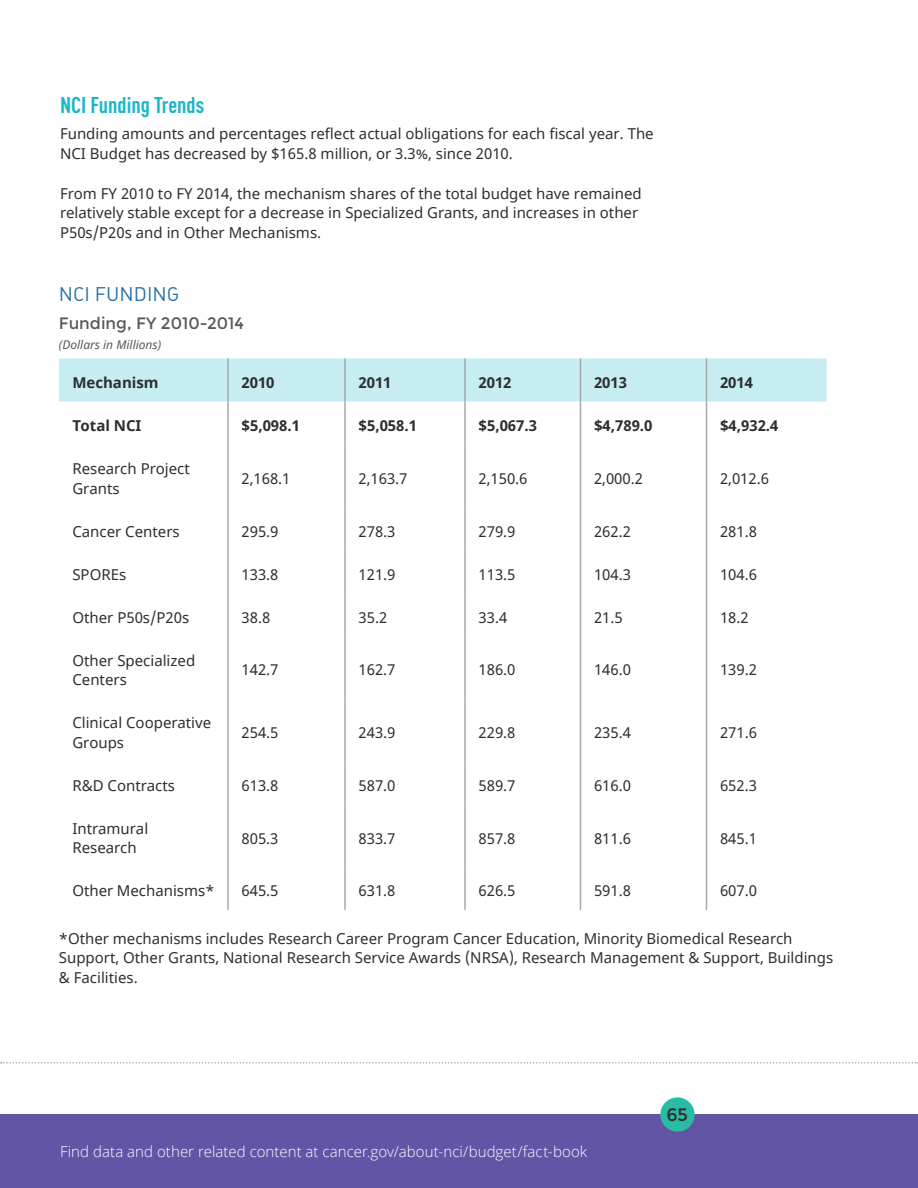
<style>
.page{position:relative;width:918px;height:1188px;background:#fff}
.page>*{position:absolute;margin:0;border:0;box-sizing:border-box;transform-origin:0 0}
.Section_Title{font:700 22.5px "DIN Cond";color:#19b7ca}
.Subsection_Title{font:19.5px "DIN Regular Alternate";color:#2a72a5}
.t1{font:18px "Montserrat";color:#2e2e2e}
.Table_Title{font:16.5px "Montserrat";color:#585858}
.Bold_H4{font:15px/19.5px "Noto Sans";color:#2e2e2e}
.Bold_H4-2{font:700 15px "Noto Sans";color:#2e2e2e}
.t2{font:300 15px "Open Sans";letter-spacing:.005em;color:#fff}
.Table_Subtitle{font:italic 12px "Noto Sans";color:#585858}
</style>
<div class="page">
<div style="left:0;top:1115px;width:918px;height:73px;background:#6255a6"></div>
<div style="left:660px;top:1097px;width:35px;height:35px;background:#29bba4;border-radius:50%"></div>
<svg style="left:1px;top:1062px;width:917px;height:2px"></svg>
<div style="left:59px;top:358px;width:767px;height:44px;background:#c6edf2"></div>
<hr style="left:227px;top:359px;width:2px;height:43px;background:#a6a8ab">
<hr style="left:344px;top:359px;width:2px;height:43px;background:#a6a8ab">
<hr style="left:464px;top:359px;width:2px;height:43px;background:#a6a8ab">
<hr style="left:580px;top:359px;width:1px;height:43px;background:#a6a8ab">
<hr style="left:706px;top:359px;width:1px;height:43px;background:#a6a8ab">
<hr style="left:227px;top:402px;width:2px;height:43px;background:#a6a8ab">
<hr style="left:344px;top:402px;width:2px;height:43px;background:#a6a8ab">
<hr style="left:464px;top:402px;width:2px;height:43px;background:#a6a8ab">
<hr style="left:580px;top:402px;width:1px;height:43px;background:#a6a8ab">
<hr style="left:706px;top:402px;width:1px;height:43px;background:#a6a8ab">
<hr style="left:227px;top:445px;width:2px;height:62px;background:#a6a8ab">
<hr style="left:344px;top:445px;width:2px;height:62px;background:#a6a8ab">
<hr style="left:464px;top:445px;width:2px;height:62px;background:#a6a8ab">
<hr style="left:580px;top:445px;width:1px;height:62px;background:#a6a8ab">
<hr style="left:706px;top:445px;width:1px;height:62px;background:#a6a8ab">
<hr style="left:227px;top:507px;width:2px;height:43px;background:#a6a8ab">
<hr style="left:344px;top:507px;width:2px;height:43px;background:#a6a8ab">
<hr style="left:464px;top:507px;width:2px;height:43px;background:#a6a8ab">
<hr style="left:580px;top:507px;width:1px;height:43px;background:#a6a8ab">
<hr style="left:706px;top:507px;width:1px;height:43px;background:#a6a8ab">
<hr style="left:227px;top:550px;width:2px;height:43px;background:#a6a8ab">
<hr style="left:344px;top:550px;width:2px;height:43px;background:#a6a8ab">
<hr style="left:464px;top:550px;width:2px;height:43px;background:#a6a8ab">
<hr style="left:580px;top:550px;width:1px;height:43px;background:#a6a8ab">
<hr style="left:706px;top:550px;width:1px;height:43px;background:#a6a8ab">
<hr style="left:227px;top:593px;width:2px;height:43px;background:#a6a8ab">
<hr style="left:344px;top:593px;width:2px;height:43px;background:#a6a8ab">
<hr style="left:464px;top:593px;width:2px;height:43px;background:#a6a8ab">
<hr style="left:580px;top:593px;width:1px;height:43px;background:#a6a8ab">
<hr style="left:706px;top:593px;width:1px;height:43px;background:#a6a8ab">
<hr style="left:227px;top:636px;width:2px;height:63px;background:#a6a8ab">
<hr style="left:344px;top:636px;width:2px;height:63px;background:#a6a8ab">
<hr style="left:464px;top:636px;width:2px;height:63px;background:#a6a8ab">
<hr style="left:580px;top:636px;width:1px;height:63px;background:#a6a8ab">
<hr style="left:706px;top:636px;width:1px;height:63px;background:#a6a8ab">
<hr style="left:227px;top:699px;width:2px;height:62px;background:#a6a8ab">
<hr style="left:344px;top:699px;width:2px;height:62px;background:#a6a8ab">
<hr style="left:464px;top:699px;width:2px;height:62px;background:#a6a8ab">
<hr style="left:580px;top:699px;width:1px;height:62px;background:#a6a8ab">
<hr style="left:706px;top:699px;width:1px;height:62px;background:#a6a8ab">
<hr style="left:227px;top:761px;width:2px;height:43px;background:#a6a8ab">
<hr style="left:344px;top:761px;width:2px;height:43px;background:#a6a8ab">
<hr style="left:464px;top:761px;width:2px;height:43px;background:#a6a8ab">
<hr style="left:580px;top:761px;width:1px;height:43px;background:#a6a8ab">
<hr style="left:706px;top:761px;width:1px;height:43px;background:#a6a8ab">
<hr style="left:227px;top:804px;width:2px;height:63px;background:#a6a8ab">
<hr style="left:344px;top:804px;width:2px;height:63px;background:#a6a8ab">
<hr style="left:464px;top:804px;width:2px;height:63px;background:#a6a8ab">
<hr style="left:580px;top:804px;width:1px;height:63px;background:#a6a8ab">
<hr style="left:706px;top:804px;width:1px;height:63px;background:#a6a8ab">
<hr style="left:227px;top:867px;width:2px;height:43px;background:#a6a8ab">
<hr style="left:344px;top:867px;width:2px;height:43px;background:#a6a8ab">
<hr style="left:464px;top:867px;width:2px;height:43px;background:#a6a8ab">
<hr style="left:580px;top:867px;width:1px;height:43px;background:#a6a8ab">
<hr style="left:706px;top:867px;width:1px;height:43px;background:#a6a8ab">
<p class="Section_Title" style="left:60px;top:92px;width:146px">NCI Funding Trends</p>
<p class="Bold_H4" style="left:60px;top:125px;width:595px">Funding amounts and percentages reflect actual obligations for each fiscal year. The<br>NCI Budget has decreased by $165.8 million, or 3.3%, since 2010.</p>
<p class="Bold_H4" style="left:60px;top:184px;width:583px">From FY 2010 to FY 2014, the mechanism shares of the total budget have remained relatively stable except for a decrease in Specialized Grants, and increases in other<br>P50s/P20s and in Other Mechanisms.</p>
<p class="Subsection_Title" style="left:59px;top:282px;width:122px">NCI FUNDING</p>
<p class="Table_Title" style="left:59px;top:314px;width:187px">Funding, FY 2010-2014</p>
<p class="Table_Subtitle" style="left:59px;top:336px;width:104px">(Dollars in Millions)</p>
<p class="Bold_H4-2" style="left:72px;top:372px;width:88px">Mechanism</p>
<p class="Bold_H4-2" style="left:242px;top:372px;width:35px">2010</p>
<p class="Bold_H4-2" style="left:358px;top:372px;width:35px">2011</p>
<p class="Bold_H4-2" style="left:478px;top:372px;width:35px">2012</p>
<p class="Bold_H4-2" style="left:594px;top:372px;width:35px">2013</p>
<p class="Bold_H4-2" style="left:720px;top:372px;width:35px">2014</p>
<p class="Bold_H4-2" style="left:72px;top:415px;width:71px">Total NCI</p>
<p class="Bold_H4-2" style="left:242px;top:415px;width:60px">$5,098.1</p>
<p class="Bold_H4-2" style="left:358px;top:415px;width:60px">$5,058.1</p>
<p class="Bold_H4-2" style="left:478px;top:415px;width:60px">$5,067.3</p>
<p class="Bold_H4-2" style="left:594px;top:415px;width:60px">$4,789.0</p>
<p class="Bold_H4-2" style="left:720px;top:415px;width:60px">$4,932.4</p>
<p class="Bold_H4" style="left:72px;top:459px;width:119px">Research Project<br>Grants</p>
<p class="Bold_H4" style="left:242px;top:469px;width:51px">2,168.1</p>
<p class="Bold_H4" style="left:358px;top:469px;width:51px">2,163.7</p>
<p class="Bold_H4" style="left:478px;top:469px;width:51px">2,150.6</p>
<p class="Bold_H4" style="left:594px;top:469px;width:51px">2,000.2</p>
<p class="Bold_H4" style="left:720px;top:469px;width:51px">2,012.6</p>
<p class="Bold_H4" style="left:72px;top:522px;width:109px">Cancer Centers</p>
<p class="Bold_H4" style="left:242px;top:522px;width:39px">295.9</p>
<p class="Bold_H4" style="left:358px;top:522px;width:39px">278.3</p>
<p class="Bold_H4" style="left:478px;top:522px;width:39px">279.9</p>
<p class="Bold_H4" style="left:594px;top:522px;width:39px">262.2</p>
<p class="Bold_H4" style="left:720px;top:522px;width:39px">281.8</p>
<p class="Bold_H4" style="left:72px;top:565px;width:55px">SPOREs</p>
<p class="Bold_H4" style="left:242px;top:565px;width:39px">133.8</p>
<p class="Bold_H4" style="left:358px;top:565px;width:39px">121.9</p>
<p class="Bold_H4" style="left:478px;top:565px;width:39px">113.5</p>
<p class="Bold_H4" style="left:594px;top:565px;width:39px">104.3</p>
<p class="Bold_H4" style="left:720px;top:565px;width:39px">104.6</p>
<p class="Bold_H4" style="left:72px;top:608px;width:118px">Other P50s/P20s</p>
<p class="Bold_H4" style="left:242px;top:608px;width:30px">38.8</p>
<p class="Bold_H4" style="left:358px;top:608px;width:30px">35.2</p>
<p class="Bold_H4" style="left:478px;top:608px;width:30px">33.4</p>
<p class="Bold_H4" style="left:594px;top:608px;width:30px">21.5</p>
<p class="Bold_H4" style="left:720px;top:608px;width:30px">18.2</p>
<p class="Bold_H4" style="left:72px;top:651px;width:124px">Other Specialized<br>Centers</p>
<p class="Bold_H4" style="left:242px;top:661px;width:39px">142.7</p>
<p class="Bold_H4" style="left:358px;top:661px;width:39px">162.7</p>
<p class="Bold_H4" style="left:478px;top:661px;width:39px">186.0</p>
<p class="Bold_H4" style="left:594px;top:661px;width:39px">146.0</p>
<p class="Bold_H4" style="left:720px;top:661px;width:39px">139.2</p>
<p class="Bold_H4" style="left:72px;top:714px;width:140px">Clinical Cooperative<br>Groups</p>
<p class="Bold_H4" style="left:242px;top:723px;width:39px">254.5</p>
<p class="Bold_H4" style="left:358px;top:723px;width:39px">243.9</p>
<p class="Bold_H4" style="left:478px;top:723px;width:39px">229.8</p>
<p class="Bold_H4" style="left:594px;top:723px;width:39px">235.4</p>
<p class="Bold_H4" style="left:720px;top:723px;width:39px">271.6</p>
<p class="Bold_H4" style="left:72px;top:776px;width:104px">R&amp;D Contracts</p>
<p class="Bold_H4" style="left:242px;top:776px;width:39px">613.8</p>
<p class="Bold_H4" style="left:358px;top:776px;width:39px">587.0</p>
<p class="Bold_H4" style="left:478px;top:776px;width:39px">589.7</p>
<p class="Bold_H4" style="left:594px;top:776px;width:39px">616.0</p>
<p class="Bold_H4" style="left:720px;top:776px;width:39px">652.3</p>
<p class="Bold_H4" style="left:72px;top:819px;width:77px">Intramural<br>Research</p>
<p class="Bold_H4" style="left:242px;top:829px;width:39px">805.3</p>
<p class="Bold_H4" style="left:358px;top:829px;width:39px">833.7</p>
<p class="Bold_H4" style="left:478px;top:829px;width:39px">857.8</p>
<p class="Bold_H4" style="left:594px;top:829px;width:39px">811.6</p>
<p class="Bold_H4" style="left:720px;top:829px;width:39px">845.1</p>
<p class="Bold_H4" style="left:72px;top:882px;width:144px">Other Mechanisms*</p>
<p class="Bold_H4" style="left:242px;top:882px;width:39px">645.5</p>
<p class="Bold_H4" style="left:358px;top:882px;width:39px">631.8</p>
<p class="Bold_H4" style="left:478px;top:882px;width:39px">626.5</p>
<p class="Bold_H4" style="left:594px;top:882px;width:39px">591.8</p>
<p class="Bold_H4" style="left:720px;top:882px;width:39px">607.0</p>
<p class="Bold_H4" style="left:59px;top:929px;width:776px">*Other mechanisms includes Research Career Program Cancer Education, Minority Biomedical Research<br>Support, Other Grants, National Research Service Awards (NRSA), Research Management &amp; Support, Buildings &amp; Facilities.</p>
<p class="t2" style="left:60px;top:1141px;width:529px">Find data and other related content at cancer.gov/about-nci/budget/fact-book</p>
<p class="t1" style="left:666px;top:1104px;width:23px">65</p>
</div>
